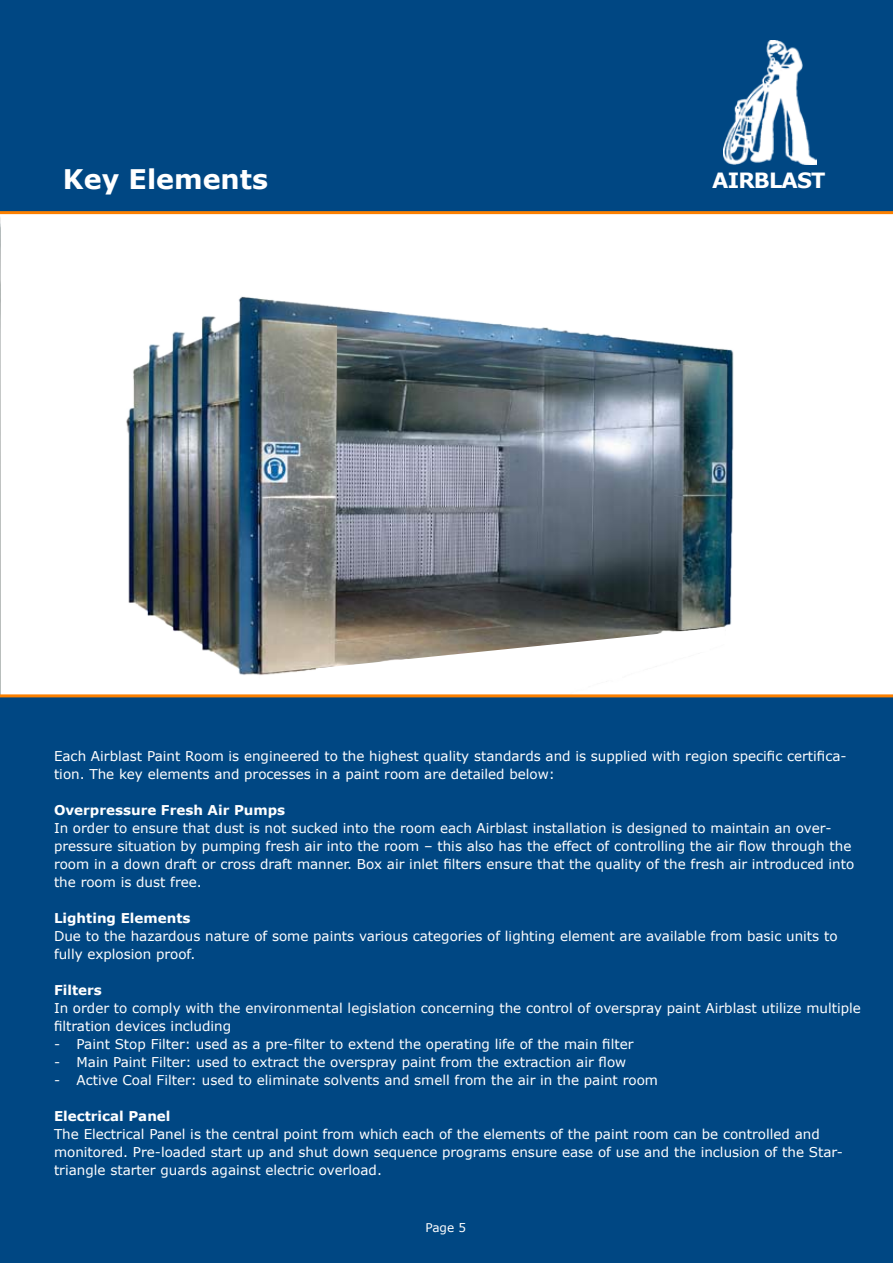
<style>
.page{position:relative;width:893px;height:1263px;background:#fff}
.page>*{position:absolute;margin:0;border:0;box-sizing:border-box;transform-origin:0 0}
.t1{font:700 27px "Verdana";color:#fff}
.t2{font:700 21px "Verdana";letter-spacing:-.04em;color:#fff}
.t3{font:13.5px/18px "Verdana";color:#fff}
.t4{font:700 13.5px "Verdana";color:#fff}
.t5{font:12px "Verdana";color:#fff}
</style>
<div class="page">
<div style="left:0;top:0;width:893px;height:211px;background:#004783"></div>
<div style="left:0;top:696px;width:893px;height:567px;background:#004783"></div>
<img style="left:723px;top:40px;width:93px;height:124px">
<img style="left:0;top:211px;width:893px;height:486px">
<h1 class="t1" style="left:63px;top:160px;width:207px">Key Elements</h1>
<h2 class="t2" style="left:712px;top:166px;width:115px">AIRBLAST</h2>
<p class="t3" style="left:54px;top:747px;width:794px">Each Airblast Paint Room is engineered to the highest quality standards and is supplied with region specific certifica&shy;tion. The key elements and processes in a paint room are detailed below:</p>
<p class="t4" style="left:54px;top:801px;width:233px">Overpressure Fresh Air Pumps</p>
<p class="t3" style="left:54px;top:819px;width:802px">In order to ensure that dust is not sucked into the room each Airblast installation is designed to maintain an over&shy;pressure situation by pumping fresh air into the room – this also has the effect of controlling the air flow through the room in a down draft or cross draft manner. Box air inlet filters ensure that the quality of the fresh air introduced into the room is dust free.</p>
<p class="t4" style="left:54px;top:909px;width:138px">Lighting Elements</p>
<p class="t3" style="left:54px;top:927px;width:785px">Due to the hazardous nature of some paints various categories of lighting element are available from basic units to fully explosion proof.</p>
<p class="t4" style="left:54px;top:981px;width:49px">Filters</p>
<p class="t3" style="left:54px;top:999px;width:808px">In order to comply with the environmental legislation concerning the control of overspray paint Airblast utilize multiple filtration devices including</p>
<p class="t3" style="left:54px;top:1035px;width:581px">- Paint Stop Filter: used as a pre-filter to extend the operating life of the main filter</p>
<p class="t3" style="left:54px;top:1053px;width:574px">- Main Paint Filter: used to extract the overspray paint from the extraction air flow</p>
<p class="t3" style="left:54px;top:1071px;width:605px">- Active Coal Filter: used to eliminate solvents and smell from the air in the paint room</p>
<p class="t4" style="left:54px;top:1107px;width:118px">Electrical Panel</p>
<p class="t3" style="left:54px;top:1125px;width:791px">The Electrical Panel is the central point from which each of the elements of the paint room can be controlled and monitored. Pre-loaded start up and shut down sequence programs ensure ease of use and the inclusion of the Star&shy;triangle starter guards against electric overload.</p>
<p class="t5" style="left:425px;top:1220px;width:42px">Page 5</p>
</div>
